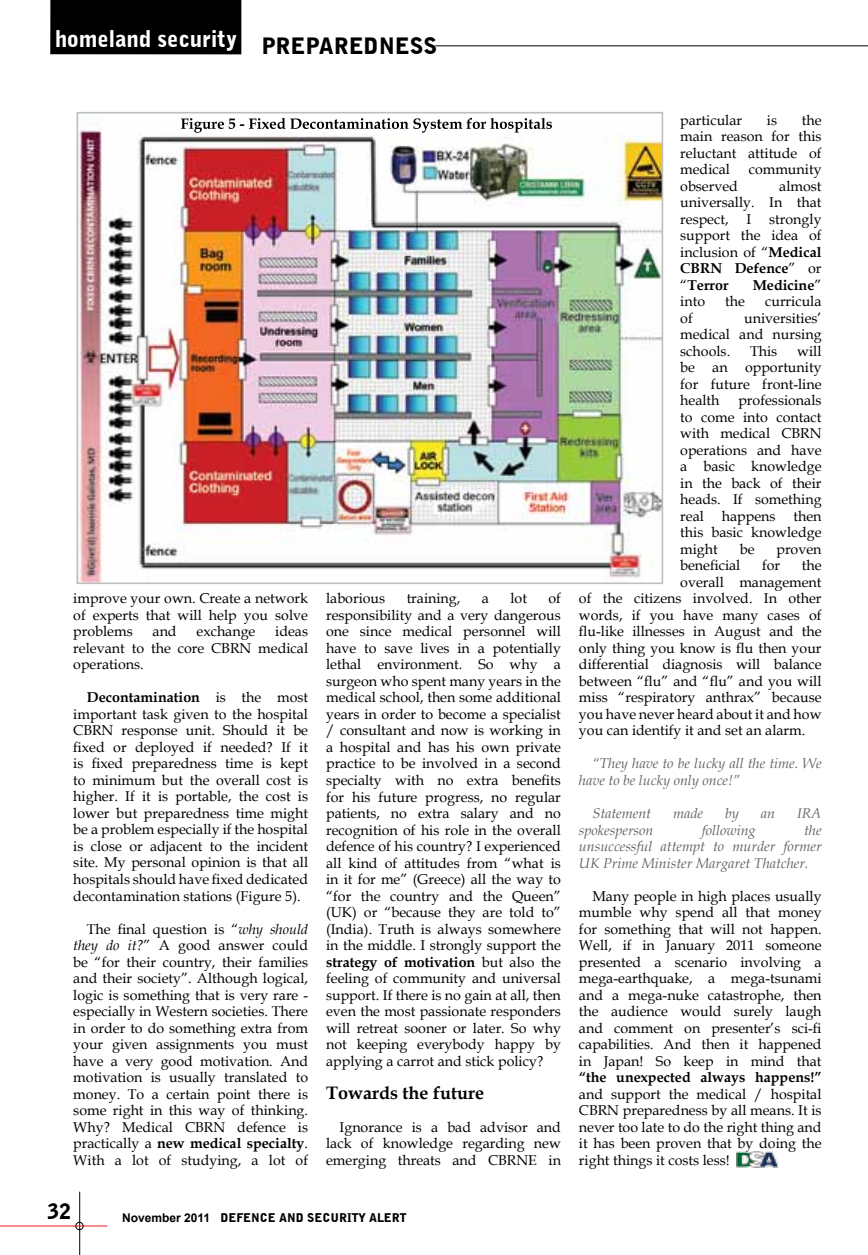
<style>
.page{position:relative;width:868px;height:1255px;background:#fff}
.page>*{position:absolute;margin:0;border:0;box-sizing:border-box;transform-origin:0 0}
.t1{font:900 22.5px "Bell Gothic BT";color:#fff}
.t2{font:900 22.5px "Bell Gothic BT";color:#000}
.t3{font:900 21px "Bell Gothic BT";color:#000}
.t4{font:700 18px "Book Antiqua";color:#000}
.t5{font:14.25px/16.5px "Book Antiqua";color:#000;text-align:justify}
.t6{font:italic 14.25px/16.5px "Book Antiqua";color:#636466}
.t7{font:700 14.25px "Book Antiqua";color:#000}
.t8{font:900 12px "Bell Gothic BT";color:#000}
.s1{font-weight:700}
.s2{font-style:italic}
.s3{font-family:"Arial";font-weight:700}
.s4{font-weight:400}
</style>
<div class="page">
<img style="left:737px;top:1151px;width:41px;height:16px">
<img style="left:80px;top:117px;width:580px;height:464px">
<div style="left:77px;top:112px;width:586px;height:472px;border:2px solid #bcbec0"></div>
<hr style="left:435px;top:45px;width:433px;height:1px;background:#000">
<div style="left:50px;top:0;width:191px;height:54px;background:#000"></div>
<svg style="left:181px;top:118px;width:371px;height:15px"></svg>
<hr style="left:79px;top:1191px;width:1px;height:63px;background:#000">
<hr style="left:0;top:1225px;width:107px;height:1px;background:#ed1d24">
<div style="left:76px;top:1221px;width:7px;height:8px;border:1px solid #000;border-radius:50%"></div>
<h1 class="t1" style="left:55px;top:25px;width:184px">HOMELAND SECURITY</h1>
<h1 class="t2" style="left:262px;top:32px;width:132px">PREPAREDNESS</h1>
<p class="t5" style="left:73px;top:590px;width:236px">improve your own. Create a network of experts that will help you solve problems</p>
<p class="t5" style="left:73px;top:623px;width:236px;text-indent:202px">ideas relevant to the core CBRN medical operations.</p>
<p class="t5" style="left:73px;top:689px;width:236px;text-indent:13px"><span class="s1">Decontamination</span> is the most important task given to the hospital CBRN response unit. Should it be fixed or deployed if needed? If it is fixed preparedness time is kept to minimum but the overall cost is higher. If it is portable, the cost is lower but preparedness time might be a problem especially if the hospital is close or adjacent to the incident site. My personal opinion is that all hospitals should have fixed dedicated decontamination stations (Figure 5).</p>
<p class="t5" style="left:73px;top:920px;width:236px;text-indent:13px">The final question is “<span class="s2">why should they do it?</span>” A good answer could be “for their country, their families and their society”. Although logical, logic is something that is very rare - especially in Western societies. There in order to do something extra from your given assignments you must have a very good motivation. And motivation is usually translated to money. To a certain point there is some right in this way of thinking.<br>Why? Medical CBRN defence is practically a <span class="s1">new medical specialty</span>.<br>With a lot of studying, a lot of</p>
<p class="t5" style="left:153px;top:623px;width:26px">and</p>
<p class="t5" style="left:196px;top:623px;width:60px">exchange</p>
<p class="t5" style="left:326px;top:590px;width:61px">laborious</p>
<p class="t5" style="left:407px;top:590px;width:55px">training,</p>
<p class="t5" style="left:482px;top:590px;width:9px">a</p>
<p class="t5" style="left:510px;top:590px;width:18px">lot</p>
<p class="t5" style="left:326px;top:590px;width:236px;text-indent:222px">of responsibility and a very dangerous one since medical personnel will have to save lives in a potentially lethal environment. So why a surgeon who spent many years in the medical school, then some additional years in order to become a specialist / consultant and now is working in a hospital and has his own private practice to be involved in a second specialty with no extra benefits for his future progress, no regular patients, no extra salary and no recognition of his role in the overall defence of his country? I experienced all kind of attitudes from “what is in it for me” (Greece) all the way to “for the country and the Queen” (UK) or “because they are told to” (India). Truth is always somewhere in the middle. I strongly support the <span class="s1">strategy of motivation</span> but also the feeling of community and universal support. If there is no gain at all, then even the most passionate responders will retreat sooner or later. So why not keeping everybody happy by applying a carrot and stick policy?</p>
<p class="t4" style="left:326px;top:1080px;width:159px">Towards the future</p>
<p class="t5" style="left:326px;top:1118px;width:236px;text-indent:13px">Ignorance is a bad advisor and lack of knowledge regarding new emerging threats and CBRNE in</p>
<h2 class="t3" style="left:48px;top:1198px;width:25px">32</h2>
<p class="t8" style="left:122px;top:1210px;width:286px"><span class="s3">November 2011</span> DEFENCE AN D SECURITY ALERT</p>
<p class="t5" style="left:680px;top:111px;width:143px;text-indent:122px">the main reason for this reluctant attitude of medical</p>
<p class="t5" style="left:680px;top:111px;width:63px">particular</p>
<p class="t5" style="left:767px;top:111px;width:12px">is</p>
<p class="t5" style="left:749px;top:161px;width:74px">community</p>
<p class="t5" style="left:680px;top:177px;width:143px;text-indent:99px">almost universally. In that respect,</p>
<p class="t5" style="left:680px;top:177px;width:59px">observed</p>
<p class="t5" style="left:680px;top:210px;width:143px;text-indent:89px">strongly support the idea of inclusion of “<span class="s1">Medical CBRN Defence</span>” or “<span class="s1">Terror</span></p>
<p class="t5" style="left:746px;top:210px;width:6px">I</p>
<p class="t7" style="left:753px;top:275px;width:70px">Medicine<span class="s4">”</span></p>
<p class="t5" style="left:680px;top:293px;width:26px">into</p>
<p class="t5" style="left:725px;top:293px;width:21px">the</p>
<p class="t5" style="left:765px;top:293px;width:58px">curricula</p>
<p class="t5" style="left:680px;top:309px;width:14px">of</p>
<p class="t5" style="left:680px;top:309px;width:143px;text-indent:64px">universities’ medical and nursing schools.</p>
<p class="t5" style="left:680px;top:342px;width:143px;text-indent:117px">will be an opportunity for future front-line health</p>
<p class="t5" style="left:750px;top:342px;width:29px">This</p>
<p class="t5" style="left:680px;top:392px;width:143px;text-indent:58px">professionals to come into contact with medical CBRN operations and have a basic knowledge in the back of their heads. If something real</p>
<p class="t5" style="left:680px;top:507px;width:143px;text-indent:113px">then this basic knowledge might</p>
<p class="t5" style="left:722px;top:507px;width:55px">happens</p>
<p class="t5" style="left:740px;top:540px;width:16px">be</p>
<p class="t5" style="left:776px;top:540px;width:47px">proven</p>
<p class="t5" style="left:680px;top:557px;width:62px">beneficial</p>
<p class="t5" style="left:762px;top:557px;width:20px">for</p>
<p class="t5" style="left:802px;top:557px;width:21px">the</p>
<p class="t5" style="left:680px;top:573px;width:143px">overall management</p>
<p class="t5" style="left:579px;top:590px;width:244px">of the citizens involved. In other</p>
<p class="t5" style="left:579px;top:606px;width:244px">words, if you have many cases of</p>
<p class="t5" style="left:579px;top:623px;width:244px">flu-like illnesses in August and the</p>
<p class="t5" style="left:579px;top:639px;width:244px">only thing you know is flu then your</p>
<p class="t5" style="left:579px;top:656px;width:244px">differential diagnosis will balance</p>
<p class="t5" style="left:579px;top:672px;width:244px">between “flu” and “flu” and you will</p>
<p class="t5" style="left:579px;top:689px;width:244px">miss “respiratory anthrax” because</p>
<p class="t5" style="left:579px;top:705px;width:244px">you have never heard about it and how</p>
<p class="t5" style="left:579px;top:722px;width:228px">you can identify it and set an alarm.</p>
<p class="t6" style="left:579px;top:755px;width:244px;text-indent:13px">“They have to be lucky all the time. We have to be lucky only once!”</p>
<p class="t6" style="left:592px;top:804px;width:60px">Statement</p>
<p class="t6" style="left:673px;top:804px;width:32px">made</p>
<p class="t6" style="left:725px;top:804px;width:15px">by</p>
<p class="t6" style="left:761px;top:804px;width:16px">an</p>
<p class="t6" style="left:797px;top:804px;width:26px">IRA</p>
<p class="t6" style="left:579px;top:821px;width:76px">spokesperson</p>
<p class="t6" style="left:702px;top:821px;width:55px">following</p>
<p class="t6" style="left:579px;top:821px;width:244px;text-align:justify;text-indent:225px">the unsuccessful attempt to murder former UK Prime Minister Margaret Thatcher.</p>
<p class="t5" style="left:579px;top:887px;width:244px;text-indent:13px">Many people in high places usually mumble why spend all that money for something that will not happen.<br>Well, if in January 2011 someone presented a scenario involving a mega-earthquake, a mega-tsunami and a mega-nuke catastrophe, then the audience would surely laugh and comment on presenter’s sci-fi capabilities. And then it happened in Japan! So keep in mind that</p>
<p class="t7" style="left:579px;top:1067px;width:244px">“the unexpected always happens!”</p>
<p class="t5" style="left:579px;top:1085px;width:244px">and support the medical / hospital CBRN preparedness by all means. It is never too late to do the right thing and it has been proven that by doing the right things it costs less!</p>
</div>
